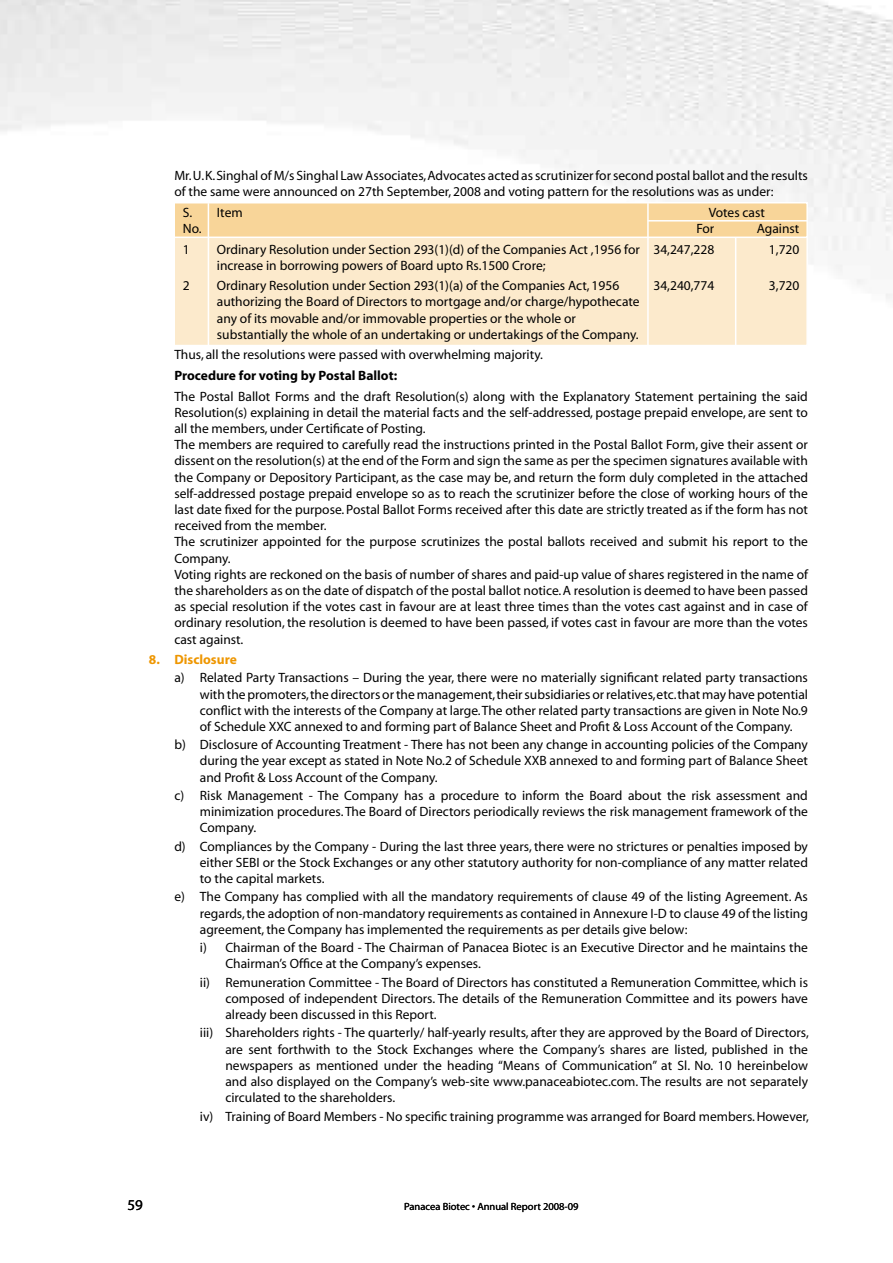
<style>
.page{position:relative;width:893px;height:1263px;background:#fff}
.page>*{position:absolute;margin:0;border:0;box-sizing:border-box;transform-origin:0 0}
.t1{font:15px "Myriad Pro";color:#000}
.t2{font:13.5px/16.2px "Myriad";color:#000;text-align:justify}
.t3{font:700 13.5px "Myriad";color:#000}
.t4{font:700 13.5px "Myriad";color:#ee9601}
.t5{font:10.5px "Myriad";color:#000}
</style>
<div class="page">
<div style="left:173px;top:202px;width:635px;height:144px;background:#fceacc;border:2px solid #fff"></div>
<div style="left:173px;top:202px;width:635px;height:36px;background:#f8d599;border:2px solid #fff"></div>
<hr style="left:735px;top:237px;width:1px;height:109px;background:#fff">
<hr style="left:647px;top:203px;width:2px;height:143px;background:#fff">
<hr style="left:208px;top:203px;width:1px;height:143px;background:#fff">
<hr style="left:648px;top:220px;width:160px;height:2px;background:#fff">
<p class="t2" style="left:174px;top:168px;width:635px">Mr. U. K. Singhal of M/s Singhal Law Associates, Advocates acted as scrutinizer for second postal ballot and the results of the same were announced on 27th September, 2008 and voting pattern for the resolutions was as under:</p>
<p class="t2" style="left:183px;top:205px;width:61px">S. Item</p>
<p class="t2" style="left:709px;top:205px;width:58px">Votes cast</p>
<p class="t2" style="left:183px;top:221px;width:20px">No.</p>
<p class="t2" style="left:696px;top:221px;width:19px">For</p>
<p class="t2" style="left:757px;top:221px;width:44px">Against</p>
<p class="t2" style="left:183px;top:241px;width:8px">1</p>
<p class="t2" style="left:217px;top:241px;width:499px">Ordinary Resolution under Section 293(1)(d) of the Companies Act ,1956 for 34,247,228</p>
<p class="t2" style="left:769px;top:241px;width:32px">1,720</p>
<p class="t2" style="left:217px;top:258px;width:330px">increase in borrowing powers of Board upto Rs.1500 Crore;</p>
<p class="t2" style="left:183px;top:278px;width:8px">2</p>
<p class="t2" style="left:217px;top:278px;width:404px">Ordinary Resolution under Section 293(1)(a) of the Companies Act, 1956</p>
<p class="t2" style="left:653px;top:278px;width:62px">34,240,774</p>
<p class="t2" style="left:769px;top:278px;width:32px">3,720</p>
<p class="t2" style="left:217px;top:294px;width:424px;text-align:left">authorizing the Board of Directors to mortgage and/or charge/hypothecate any of its movable and/or immovable properties or the whole or substantially the whole of an undertaking or undertakings of the Company.</p>
<p class="t2" style="left:174px;top:347px;width:370px">Thus, all the resolutions were passed with overwhelming majority.</p>
<p class="t3" style="left:174px;top:369px;width:224px">Procedure for voting by Postal Ballot:</p>
<p class="t2" style="left:174px;top:388px;width:635px;text-align:left">The Postal Ballot Forms and the draft Resolution(s) along with the Explanatory Statement pertaining the said Resolution(s) explaining in detail the material facts and the self-addressed, postage prepaid envelope, are sent to all the members, under Certificate of Posting.<br>The members are required to carefully read the instructions printed in the Postal Ballot Form, give their assent or dissent on the resolution(s) at the end of the Form and sign the same as per the specimen signatures available with the Company or Depository Participant, as the case may be, and return the form duly completed in the attached self-addressed postage prepaid envelope so as to reach the scrutinizer before the close of working hours of the last date fixed for the purpose. Postal Ballot Forms received after this date are strictly treated as if the form has not received from the member.<br>The scrutinizer appointed for the purpose scrutinizes the postal ballots received and submit his report to the Company.<br>Voting rights are reckoned on the basis of number of shares and paid-up value of shares registered in the name of the shareholders as on the date of dispatch of the postal ballot notice. A resolution is deemed to have been passed as special resolution if the votes cast in favour are at least three times than the votes cast against and in case of ordinary resolution, the resolution is deemed to have been passed, if votes cast in favour are more than the votes cast against.</p>
<p class="t4" style="left:149px;top:652px;width:89px">8. Disclosure</p>
<p class="t2" style="left:200px;top:670px;width:610px;text-indent:-26px">a) Related Party Transactions – During the year, there were no materially significant related party transactions with the promoters, the directors or the management, their subsidiaries or relatives, etc. that may have potential conflict with the interests of the Company at large. The other related party transactions are given in Note No.9 of Schedule XXC annexed to and forming part of Balance Sheet and Profit &amp; Loss Account of the Company.</p>
<p class="t2" style="left:200px;top:737px;width:609px;text-indent:-26px">b) Disclosure of Accounting Treatment - There has not been any change in accounting policies of the Company during the year except as stated in Note No.2 of Schedule XXB annexed to and forming part of Balance Sheet and Profit &amp; Loss Account of the Company.</p>
<p class="t2" style="left:200px;top:788px;width:610px;text-indent:-26px">c) Risk Management - The Company has a procedure to inform the Board about the risk assessment and minimization procedures. The Board of Directors periodically reviews the risk management framework of the Company.</p>
<p class="t2" style="left:200px;top:839px;width:610px;text-indent:-26px">d) Compliances by the Company - During the last three years, there were no strictures or penalties imposed by either SEBI or the Stock Exchanges or any other statutory authority for non-compliance of any matter related to the capital markets.</p>
<p class="t2" style="left:200px;top:889px;width:609px;text-indent:-26px">e) The Company has complied with all the mandatory requirements of clause 49 of the listing Agreement. As regards, the adoption of non-mandatory requirements as contained in Annexure I-D to clause 49 of the listing agreement, the Company has implemented the requirements as per details give below:</p>
<p class="t2" style="left:225px;top:940px;width:584px;text-indent:-26px">i) Chairman of the Board - The Chairman of Panacea Biotec is an Executive Director and he maintains the<br>Chairman’s Office at the Company’s expenses.</p>
<p class="t2" style="left:225px;top:975px;width:584px;text-indent:-26px">ii) Remuneration Committee - The Board of Directors has constituted a Remuneration Committee, which is composed of independent Directors. The details of the Remuneration Committee and its powers have already been discussed in this Report.</p>
<p class="t2" style="left:225px;top:1025px;width:585px;text-indent:-26px">iii) Shareholders rights - The quarterly/ half-yearly results, after they are approved by the Board of Directors, are sent forthwith to the Stock Exchanges where the Company’s shares are listed, published in the newspapers as mentioned under the heading “Means of Communication” at Sl. No. 10 hereinbelow and also displayed on the Company’s web-site www.panaceabiotec.com. The results are not separately circulated to the shareholders.</p>
<p class="t2" style="left:200px;top:1108px;width:610px">iv) Training of Board Members - No specific training programme was arranged for Board members. However,</p>
<p class="t1" style="left:128px;top:1196px;width:17px">59</p>
<p class="t5" style="left:404px;top:1201px;width:176px">Panacea Biotec • Annual Report 2008-09</p>
</div>
